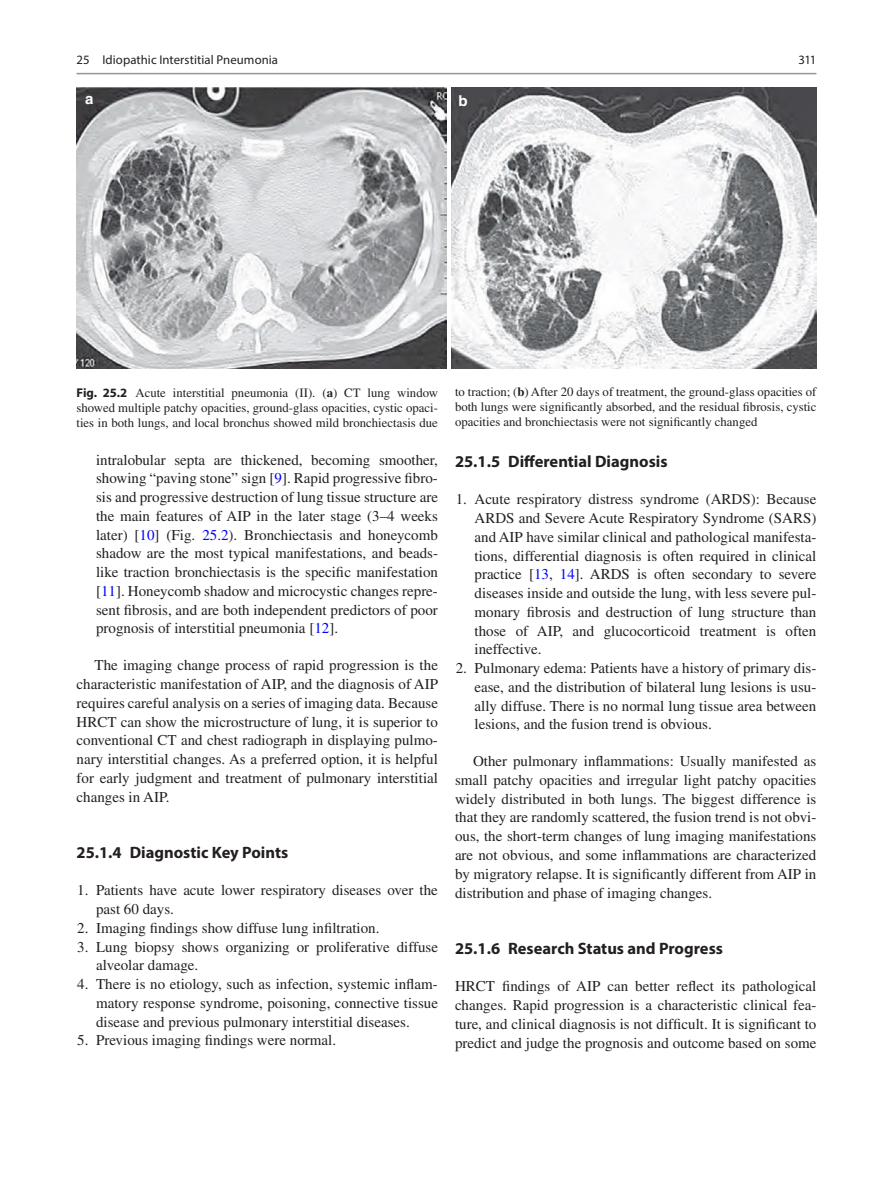
<style>
.page{position:relative;width:893px;height:1187px;background:#fff}
.page>*{position:absolute;margin:0;border:0;box-sizing:border-box;transform-origin:0 0}
._2_hd{font:700 16.5px "Myriad Pro";color:#231f20}
.Text{font:15px/18.8px "Times LT Std";color:#231f20;text-align:justify}
.Text_flush{font:15px/18.8px "Times LT Std";color:#231f20;text-align:justify}
.t1{font:700 15px "Helvetica";color:#fff}
.t2{font:12.75px/15px "Times LT Std";color:#231f20;text-align:justify}
.t3{font:12.75px "Myriad Pro";letter-spacing:.005em;color:#231f20}
.s1{font-family:"Myriad Pro";font-weight:700}
.s2{font-weight:700}
.s3{color:#00f}
</style>
<div class="page">
<img style="left:77px;top:88px;width:370px;height:280px">
<img style="left:451px;top:88px;width:365px;height:280px">
<hr style="left:77px;top:73px;width:739px;height:1px;background:#939598">
<p class="t3" style="left:77px;top:52px;width:203px">25 Idiopathic Interstitial Pneumonia</p>
<p class="t1" style="left:85px;top:90px;width:10px">a</p>
<p class="t1" style="left:459px;top:91px;width:11px">b</p>
<p class="t3" style="left:799px;top:52px;width:19px">311</p>
<p class="t2" style="left:77px;top:385px;width:363px"><span class="s1">Fig. 25.2</span> Acute interstitial pneumonia (II). (<span class="s2">a</span>) CT lung window showed multiple patchy opacities, ground-glass opacities, cystic opaci&shy;ties in both lungs, and local bronchus showed mild bronchiectasis due</p>
<p class="t2" style="left:455px;top:384px;width:363px">to traction; (<span class="s2">b</span>) After 20 days of treatment, the ground-glass opacities of both lungs were significantly absorbed, and the residual fibrosis, cystic opacities and bronchiectasis were not significantly changed</p>
<p class="Text" style="left:96px;top:450px;width:343px">intralobular septa are thickened, becoming smoother, showing “paving stone” sign [<span class="s3">9</span>]. Rapid progressive fibro&shy;sis and progressive destruction of lung tissue structure are the main features of AIP in the later stage (3–4 weeks later) [<span class="s3">10</span>] (Fig. <span class="s3">25.2</span>). Bronchiectasis and honeycomb shadow are the most typical manifestations, and beads&shy;like traction bronchiectasis is the specific manifestation [<span class="s3">11</span>]. Honeycomb shadow and microcystic changes repre&shy;sent fibrosis, and are both independent predictors of poor prognosis of interstitial pneumonia [<span class="s3">12</span>].</p>
<p class="Text" style="left:77px;top:655px;width:363px;text-indent:18px">The imaging change process of rapid progression is the characteristic manifestation of AIP, and the diagnosis of AIP requires careful analysis on a series of imaging data. Because HRCT can show the microstructure of lung, it is superior to conventional CT and chest radiograph in displaying pulmo&shy;nary interstitial changes. As a preferred option, it is helpful for early judgment and treatment of pulmonary interstitial changes in AIP.</p>
<h3 class="_2_hd" style="left:455px;top:450px;width:214px">25.1.5 Differential Diagnosis</h3>
<p class="Text" style="left:474px;top:490px;width:343px;text-indent:-19px">1. Acute respiratory distress syndrome (ARDS): Because ARDS and Severe Acute Respiratory Syndrome (SARS) and AIP have similar clinical and pathological manifesta&shy;tions, differential diagnosis is often required in clinical practice [<span class="s3">13</span>, <span class="s3">14</span>]. ARDS is often secondary to severe diseases inside and outside the lung, with less severe pul&shy;monary fibrosis and destruction of lung structure than those of AIP, and glucocorticoid treatment is often ineffective.</p>
<p class="Text" style="left:474px;top:658px;width:343px;text-indent:-19px">2. Pulmonary edema: Patients have a history of primary dis&shy;ease, and the distribution of bilateral lung lesions is usu&shy;ally diffuse. There is no normal lung tissue area between lesions, and the fusion trend is obvious.</p>
<p class="Text" style="left:455px;top:751px;width:363px;text-indent:18px">Other pulmonary inflammations: Usually manifested as small patchy opacities and irregular light patchy opacities widely distributed in both lungs. The biggest difference is that they are randomly scattered, the fusion trend is not obvi&shy;ous, the short-term changes of lung imaging manifestations are not obvious, and some inflammations are characterized by migratory relapse. It is significantly different from AIP in distribution and phase of imaging changes.</p>
<h3 class="_2_hd" style="left:77px;top:841px;width:213px">25.1.4 Diagnostic Key Points</h3>
<p class="Text" style="left:96px;top:880px;width:343px;text-indent:-19px">1. Patients have acute lower respiratory diseases over the past 60 days.</p>
<p class="Text" style="left:77px;top:918px;width:304px">2. Imaging findings show diffuse lung infiltration.</p>
<p class="Text" style="left:96px;top:937px;width:343px;text-indent:-19px">3. Lung biopsy shows organizing or proliferative diffuse alveolar damage.</p>
<p class="Text" style="left:96px;top:974px;width:343px;text-indent:-19px">4. There is no etiology, such as infection, systemic inflam&shy;matory response syndrome, poisoning, connective tissue disease and previous pulmonary interstitial diseases.</p>
<p class="Text" style="left:77px;top:1030px;width:260px">5. Previous imaging findings were normal.</p>
<h3 class="_2_hd" style="left:455px;top:937px;width:269px">25.1.6 Research Status and Progress</h3>
<p class="Text_flush" style="left:455px;top:976px;width:363px">HRCT findings of AIP can better reflect its pathological changes. Rapid progression is a characteristic clinical fea&shy;ture, and clinical diagnosis is not difficult. It is significant to predict and judge the prognosis and outcome based on some</p>
</div>
